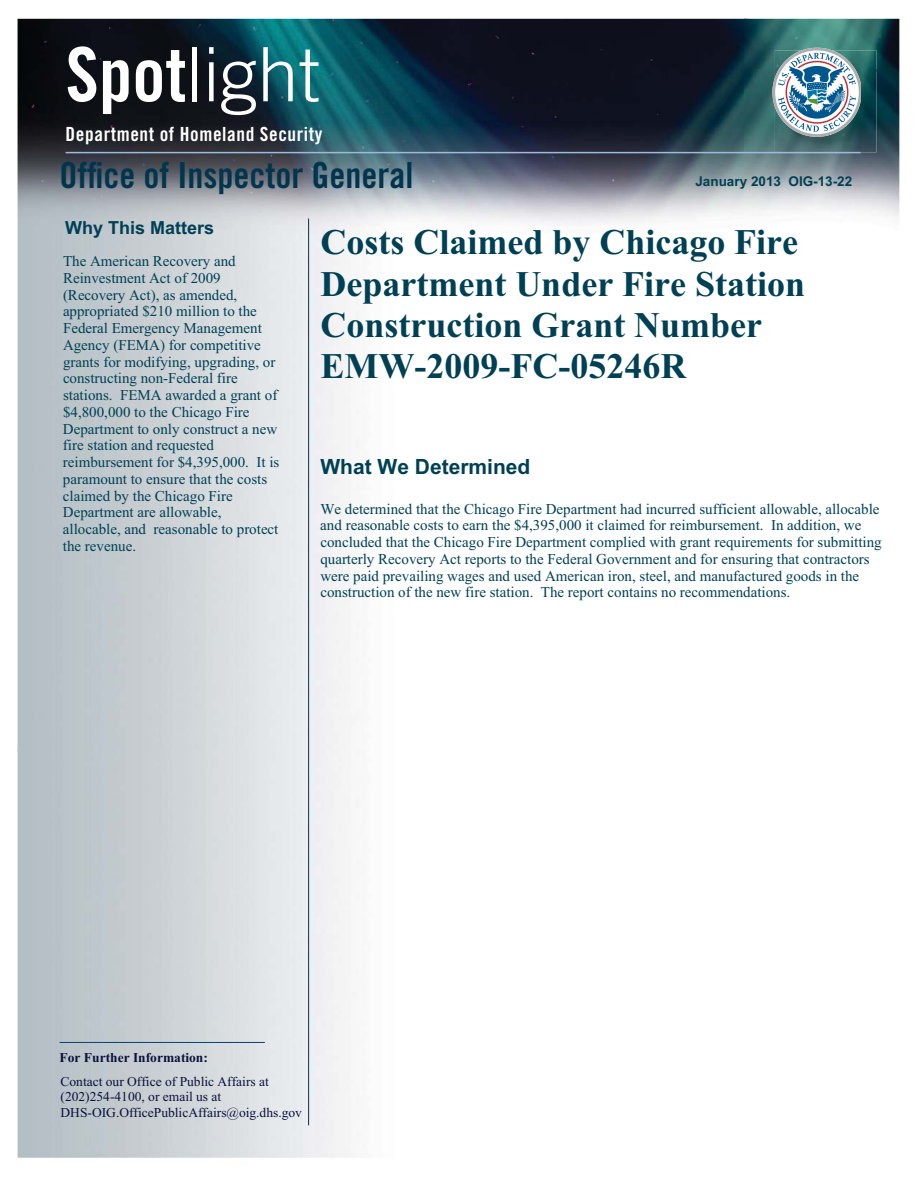
<style>
.page{position:relative;width:918px;height:1188px;background:#fff}
.page>*{position:absolute;margin:0;border:0;box-sizing:border-box;transform-origin:0 0}
.t1{font:300 75px "Trade Gothic LT Std";color:#fff}
.t2{font:700 36px "Times New Roman";color:#004054}
.t3{font:36px "Trade Gothic LT Std Bd Cn 20";color:#00364d}
.t4{font:700 21px "Arial";color:#004054}
.t5{font:19.5px "Trade Gothic LT Std Bd Cn 20";letter-spacing:.03em;color:#fff}
.t6{font:700 18px "Arial";color:#004054}
.t7{font:15px/16.8px "Times New Roman";color:#004054}
.t8{font:13.5px/23.2px "Times New Roman";color:#0b113c}
.t9{font:700 13.5px "Arial";color:#004054}
.s1{font-family:"Trade Gothic LT Std Bd Cn 20";font-weight:400}
.s2{font-weight:700}
</style>
<div class="page">
<img style="left:18px;top:19px;width:727px;height:1139px">
<img style="left:745px;top:19px;width:155px;height:51px">
<img style="left:745px;top:70px;width:52px;height:143px">
<img style="left:851px;top:70px;width:49px;height:147px">
<img style="left:797px;top:153px;width:54px;height:58px">
<img style="left:775px;top:50px;width:101px;height:102px">
<img style="left:777px;top:137px;width:84px;height:7px">
<svg style="left:772px;top:47px;width:89px;height:90px"></svg>
<hr style="left:60px;top:1042px;width:205px;height:1px;background:#047">
<hr style="left:66px;top:152px;width:795px;height:1px;background:#9eb9da">
<hr style="left:308px;top:219px;width:1px;height:906px;background:#00364d">
<p class="t1" style="left:66px;top:32px;width:256px"><span class="s1">Spot</span>light</p>
<p class="t5" style="left:66px;top:123px;width:258px">Department of Homeland Security</p>
<p class="t3" style="left:60px;top:155px;width:355px">Office of Inspector General</p>
<p class="t9" style="left:695px;top:173px;width:158px">January 2013 OIG-13-22</p>
<p class="t6" style="left:65px;top:217px;width:151px">Why This Matters</p>
<p class="t7" style="left:63px;top:254px;width:174px">The American Recovery and</p>
<p class="t2" style="left:321px;top:230px;width:479px">Costs Claimed by Chicago Fire</p>
<p class="t7" style="left:63px;top:271px;width:176px">Reinvestment Act of 2009 (Recovery Act), as amended,</p>
<p class="t2" style="left:321px;top:272px;width:486px">Department Under Fire Station</p>
<p class="t7" style="left:63px;top:304px;width:200px">appropriated $210 million to the<br>Federal Emergency Management<br>Agency (FEMA) for competitive</p>
<p class="t2" style="left:321px;top:313px;width:443px">Construction Grant Number</p>
<p class="t7" style="left:63px;top:355px;width:214px">grants for modifying, upgrading, or constructing non-Federal fire</p>
<p class="t2" style="left:321px;top:355px;width:367px">EMW-2009-FC-05246R</p>
<p class="t7" style="left:63px;top:388px;width:218px">stations. FEMA awarded a grant of $4,800,000 to the Chicago Fire<br>Department to only construct a new fire station and requested reimbursement for $4,395,000. It is paramount to ensure that the costs</p>
<p class="t4" style="left:320px;top:454px;width:212px">What We Determined</p>
<p class="t7" style="left:63px;top:489px;width:171px">claimed by the Chicago Fire<br>Department are allowable,</p>
<p class="t7" style="left:320px;top:502px;width:561px">We determined that the Chicago Fire Department had incurred sufficient allowable, allocable</p>
<p class="t7" style="left:63px;top:522px;width:217px">allocable, and reasonable to protect</p>
<p class="t7" style="left:320px;top:518px;width:543px">and reasonable costs to earn the $4,395,000 it claimed for reimbursement. In addition, we</p>
<p class="t7" style="left:63px;top:539px;width:75px">the revenue.</p>
<p class="t7" style="left:320px;top:535px;width:563px">concluded that the Chicago Fire Department complied with grant requirements for submitting quarterly Recovery Act reports to the Federal Government and for ensuring that contractors were paid prevailing wages and used American iron, steel, and manufactured goods in the construction of the new fire station. The report contains no recommendations.</p>
<p class="t8" style="left:60px;top:1048px;width:211px"><span class="s2">For Further Information:<br></span>Contact our Office of Public Affairs at</p>
<p class="t8" style="left:61px;top:1090px;width:243px;line-height:15.5px">(202)254-4100, or email us at<br>DHS-OIG.OfficePublicAffairs@oig.dhs.gov</p>
</div>
